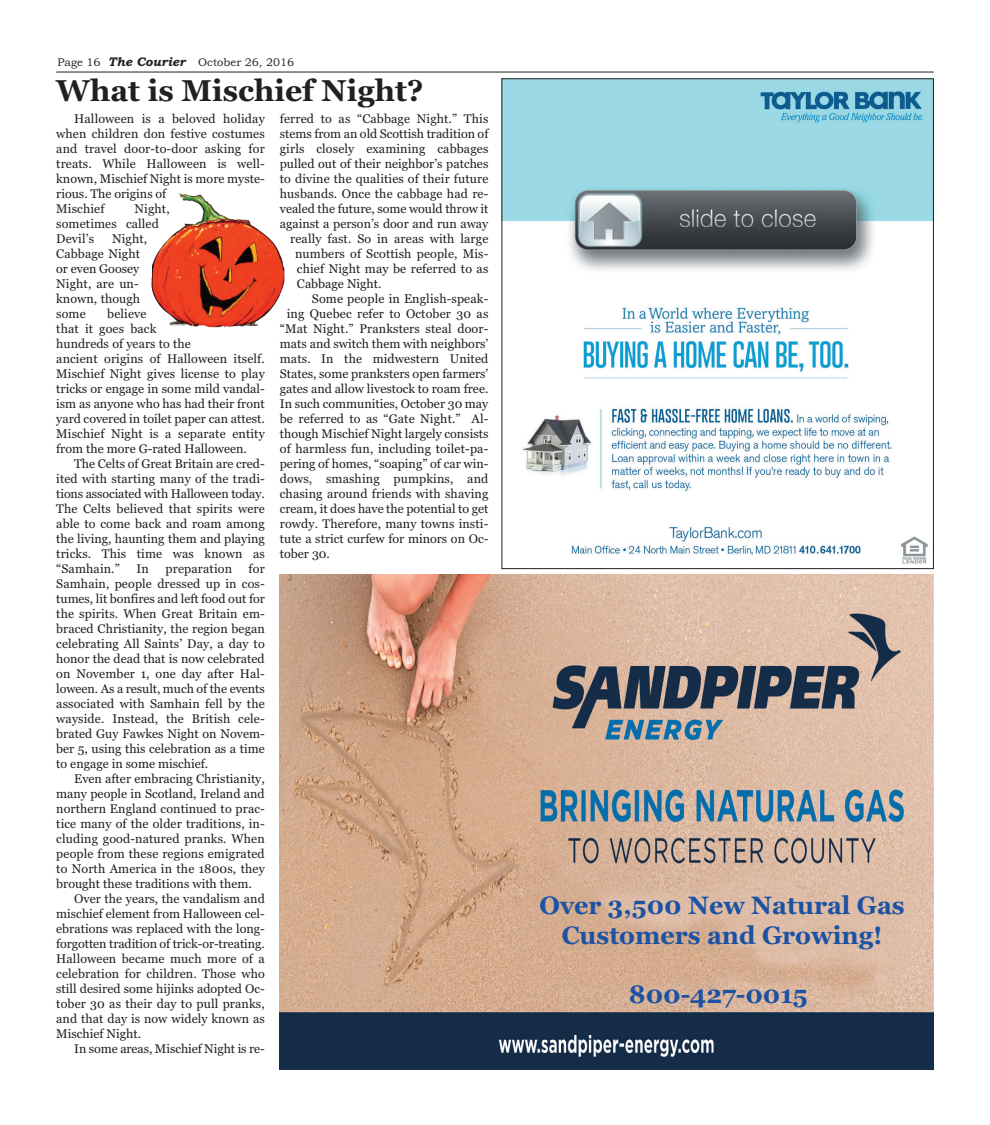
<style>
.page{position:relative;width:990px;height:1125px;background:#fff}
.page>*{position:absolute;margin:0;border:0;box-sizing:border-box;transform-origin:0 0}
.t1{font:700 30px "Georgia";color:#231f20}
.t2{font:700 25px/30px "Georgia";color:#1c52a4;text-align:center}
.t3{font:12.5px/15px "Georgia";letter-spacing:.005em;color:#231f20}
.t4{font:11.25px "Bookman Old Style";color:#231f20}
.s1{font-weight:700;font-style:italic;font-size:12.5px}
</style>
<div class="page">
<hr style="left:56px;top:72px;width:878px;height:1px;background:#231f20">
<img style="left:504px;top:80px;width:428px;height:484px">
<img style="left:280px;top:575px;width:654px;height:495px">
<img style="left:151px;top:193px;width:133px;height:134px">
<p class="t4" style="left:58px;top:56px;width:238px">Page 16 <span class="s1">The Courier</span> October 26, 2016</p>
<p class="t1" style="left:56px;top:74px;width:369px">What is Mischief Night?</p>
<p class="t3" style="left:56px;top:111px;width:210px;text-indent:18px">Halloween is a beloved holiday when children don festive costumes and travel door-to-door asking for treats. While Halloween is well&shy;known, Mischief Night is more myste&shy;rious. The origins of<br>Mischief</p>
<p class="t3" style="left:280px;top:111px;width:210px">ferred to as “Cabbage Night.” This</p>
<p class="t3" style="left:280px;top:126px;width:210px">stems from an old Scottish tradition of</p>
<p class="t3" style="left:280px;top:141px;width:210px">girls closely examining cabbages</p>
<p class="t3" style="left:280px;top:156px;width:210px">pulled out of their neighbor’s patches</p>
<p class="t3" style="left:280px;top:171px;width:210px">to divine the qualities of their future</p>
<p class="t3" style="left:280px;top:186px;width:210px">husbands. Once the cabbage had re-</p>
<p class="t3" style="left:280px;top:201px;width:210px">vealed the future, some would throw it</p>
<p class="t3" style="left:280px;top:216px;width:210px">against a person’s door and run away</p>
<p class="t3" style="left:290px;top:231px;width:200px">really fast. So in areas with large</p>
<p class="t3" style="left:295px;top:246px;width:195px">numbers of Scottish people, Mis-</p>
<p class="t3" style="left:297px;top:261px;width:193px">chief Night may be referred to as</p>
<p class="t3" style="left:297px;top:276px;width:86px">Cabbage Night.</p>
<p class="t3" style="left:312px;top:291px;width:178px">Some people in English-speak-</p>
<p class="t3" style="left:287px;top:306px;width:203px">ing Quebec refer to October 30 as</p>
<p class="t3" style="left:280px;top:321px;width:210px">“Mat Night.” Pranksters steal door-</p>
<p class="t3" style="left:280px;top:336px;width:210px">mats and switch them with neighbors’</p>
<p class="t3" style="left:280px;top:351px;width:210px">mats. In the midwestern United</p>
<p class="t3" style="left:280px;top:366px;width:210px">States, some pranksters open farmers’</p>
<p class="t3" style="left:280px;top:381px;width:210px">gates and allow livestock to roam free.</p>
<p class="t3" style="left:280px;top:396px;width:210px">In such communities, October 30 may</p>
<p class="t3" style="left:280px;top:411px;width:210px">be referred to as “Gate Night.” Al-</p>
<p class="t3" style="left:280px;top:426px;width:210px">though Mischief Night largely consists</p>
<p class="t3" style="left:280px;top:441px;width:210px">of harmless fun, including toilet-pa-</p>
<p class="t3" style="left:280px;top:456px;width:210px">pering of homes, “soaping” of car win-</p>
<p class="t3" style="left:280px;top:471px;width:210px">dows, smashing pumpkins, and</p>
<p class="t3" style="left:280px;top:486px;width:210px">chasing around friends with shaving</p>
<p class="t3" style="left:280px;top:501px;width:210px">cream, it does have the potential to get</p>
<p class="t3" style="left:280px;top:516px;width:210px">rowdy. Therefore, many towns insti-</p>
<p class="t3" style="left:280px;top:531px;width:210px">tute a strict curfew for minors on Oc-</p>
<p class="t3" style="left:280px;top:546px;width:52px">tober 30.</p>
<p class="t3" style="left:56px;top:201px;width:115px;text-indent:78px">Night, sometimes called<br>Devil’s</p>
<p class="t3" style="left:56px;top:231px;width:93px;text-indent:56px">Night,<br>Cabbage Night or even Goosey<br>Night, are un&shy;known, though some</p>
<p class="t3" style="left:107px;top:306px;width:41px">believe</p>
<p class="t3" style="left:56px;top:321px;width:102px">that it goes back</p>
<p class="t3" style="left:56px;top:336px;width:136px">hundreds of years to the</p>
<p class="t3" style="left:56px;top:351px;width:210px">ancient origins of Halloween itself.</p>
<p class="t3" style="left:56px;top:366px;width:210px">Mischief Night gives license to play</p>
<p class="t3" style="left:56px;top:381px;width:210px">tricks or engage in some mild vandal-</p>
<p class="t3" style="left:56px;top:396px;width:210px">ism as anyone who has had their front</p>
<p class="t3" style="left:56px;top:411px;width:210px">yard covered in toilet paper can attest.</p>
<p class="t3" style="left:56px;top:426px;width:210px">Mischief Night is a separate entity</p>
<p class="t3" style="left:56px;top:441px;width:192px">from the more G-rated Halloween.</p>
<p class="t3" style="left:74px;top:456px;width:192px">The Celts of Great Britain are cred-</p>
<p class="t3" style="left:56px;top:471px;width:210px">ited with starting many of the tradi-</p>
<p class="t3" style="left:56px;top:486px;width:210px">tions associated with Halloween today.</p>
<p class="t3" style="left:56px;top:501px;width:210px">The Celts believed that spirits were</p>
<p class="t3" style="left:56px;top:516px;width:210px">able to come back and roam among</p>
<p class="t3" style="left:56px;top:531px;width:210px">the living, haunting them and playing</p>
<p class="t3" style="left:56px;top:546px;width:210px">tricks. This time was known as</p>
<p class="t3" style="left:56px;top:561px;width:65px">“Samhain.”</p>
<p class="t3" style="left:137px;top:561px;width:14px">In</p>
<p class="t3" style="left:166px;top:561px;width:68px">preparation</p>
<p class="t3" style="left:249px;top:561px;width:18px">for</p>
<p class="t3" style="left:56px;top:576px;width:210px">Samhain, people dressed up in cos-</p>
<p class="t3" style="left:56px;top:591px;width:210px">tumes, lit bonfires and left food out for</p>
<p class="t3" style="left:56px;top:606px;width:210px">the spirits. When Great Britain em-</p>
<p class="t3" style="left:56px;top:621px;width:210px">braced Christianity, the region began</p>
<p class="t3" style="left:56px;top:636px;width:210px">celebrating All Saints’ Day, a day to</p>
<p class="t3" style="left:56px;top:651px;width:210px">honor the dead that is now celebrated</p>
<p class="t3" style="left:56px;top:666px;width:210px">on November 1, one day after Hal-</p>
<p class="t3" style="left:56px;top:681px;width:210px">loween. As a result, much of the events</p>
<p class="t3" style="left:56px;top:696px;width:210px">associated with Samhain fell by the</p>
<p class="t3" style="left:56px;top:711px;width:210px">wayside. Instead, the British cele-</p>
<p class="t3" style="left:56px;top:726px;width:210px">brated Guy Fawkes Night on Novem-</p>
<p class="t3" style="left:56px;top:741px;width:210px">ber 5, using this celebration as a time</p>
<p class="t3" style="left:56px;top:756px;width:154px">to engage in some mischief.</p>
<p class="t3" style="left:74px;top:771px;width:192px">Even after embracing Christianity,</p>
<p class="t3" style="left:56px;top:786px;width:210px">many people in Scotland, Ireland and</p>
<p class="t3" style="left:56px;top:801px;width:210px">northern England continued to prac-</p>
<p class="t3" style="left:56px;top:816px;width:210px">tice many of the older traditions, in-</p>
<p class="t3" style="left:56px;top:831px;width:210px">cluding good-natured pranks. When</p>
<p class="t3" style="left:56px;top:846px;width:210px">people from these regions emigrated</p>
<p class="t3" style="left:56px;top:861px;width:210px">to North America in the 1800s, they</p>
<p class="t3" style="left:56px;top:876px;width:197px">brought these traditions with them.</p>
<p class="t3" style="left:74px;top:891px;width:192px">Over the years, the vandalism and</p>
<p class="t3" style="left:56px;top:906px;width:210px">mischief element from Halloween cel-</p>
<p class="t3" style="left:56px;top:921px;width:210px">ebrations was replaced with the long-</p>
<p class="t3" style="left:56px;top:936px;width:210px">forgotten tradition of trick-or-treating.</p>
<p class="t3" style="left:56px;top:951px;width:210px">Halloween became much more of a</p>
<p class="t3" style="left:56px;top:966px;width:210px">celebration for children. Those who</p>
<p class="t3" style="left:56px;top:981px;width:210px">still desired some hijinks adopted Oc-</p>
<p class="t3" style="left:56px;top:996px;width:210px">tober 30 as their day to pull pranks,</p>
<p class="t3" style="left:56px;top:1011px;width:210px">and that day is now widely known as</p>
<p class="t3" style="left:56px;top:1026px;width:86px">Mischief Night.</p>
<p class="t3" style="left:74px;top:1041px;width:192px">In some areas, Mischief Night is re-</p>
<p class="t2" style="left:540px;top:891px;width:367px">Over 3,500 New Natural Gas<br>Customers and Growing!</p>
<p class="t2" style="left:629px;top:979px;width:180px">800-427-0015</p>
</div>
